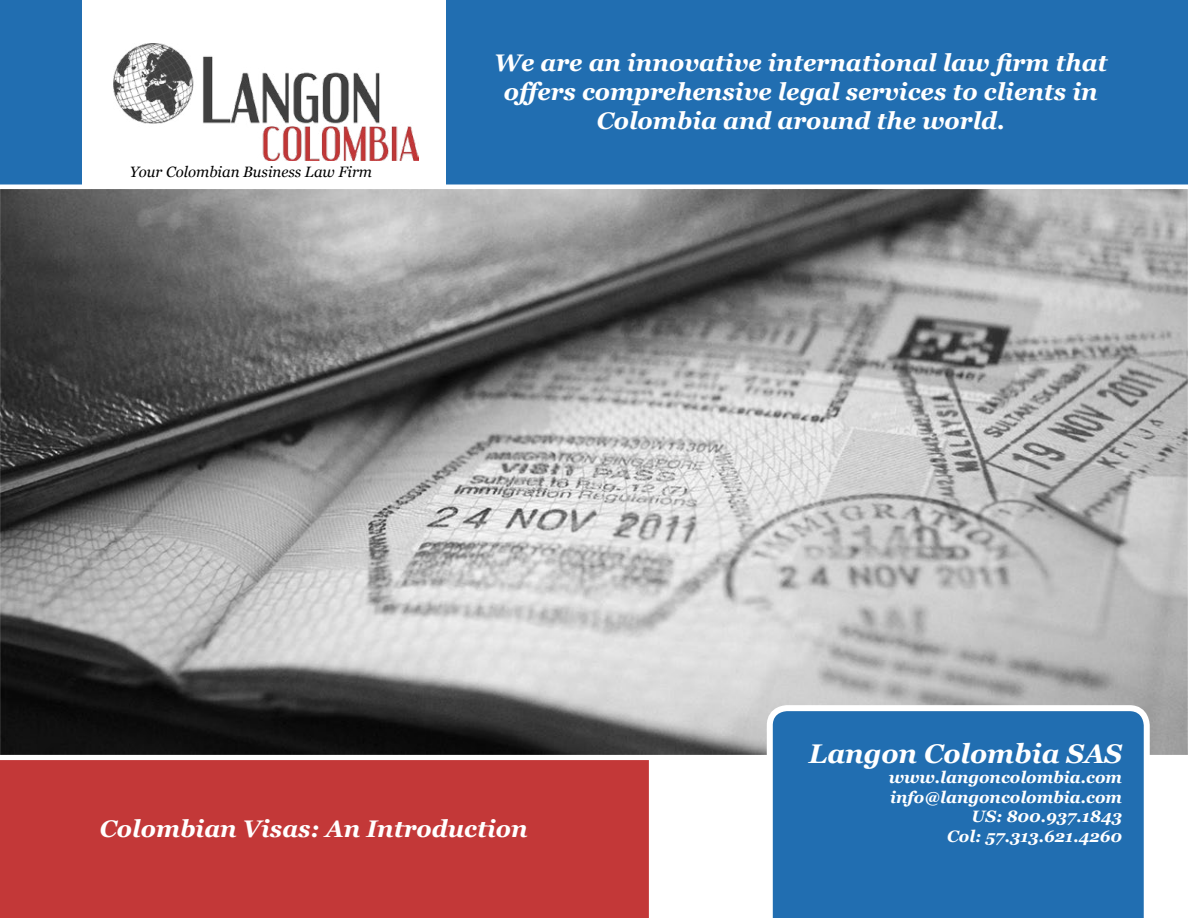
<style>
.page{position:relative;width:1188px;height:918px;background:#fff}
.page>*{position:absolute;margin:0;border:0;box-sizing:border-box;transform-origin:0 0}
.t1{font:italic 700 27px "Georgia";color:#fff}
.t2{font:italic 700 24px/28.8px "Georgia";color:#fff;text-align:center}
.t3{font:italic 700 16.5px/19.8px "Georgia";color:#fff;text-align:right}
.t4{font:italic 15px "Georgia";color:#000}
</style>
<div class="page">
<img style="left:0;top:190px;width:1188px;height:565px">
<div style="left:0;top:760px;width:649px;height:158px;background:#c33838"></div>
<div style="left:0;top:0;width:1188px;height:185px;background:#216eb1"></div>
<div style="left:82px;top:0;width:364px;height:186px;background:#fff"></div>
<img style="left:113px;top:44px;width:305px;height:116px">
<div style="left:767px;top:705px;width:383px;height:213px;background:#216eb1"></div>
<p class="t4" style="left:130px;top:161px;width:244px">Your Colombian Business Law Firm</p>
<p class="t2" style="left:494px;top:47px;width:615px">We are an innovative international law firm that offers comprehensive legal services to clients in<br>Colombia and around the world.</p>
<p class="t2" style="left:100px;top:813px;width:429px">Colombian Visas: An Introduction</p>
<p class="t1" style="left:809px;top:733px;width:315px">Langon Colombia SAS</p>
<p class="t3" style="left:889px;top:766px;width:235px">www.langoncolombia.com info@langoncolombia.com<br>US: 800.937.1843<br>Col: 57.313.621.4260</p>
</div>
